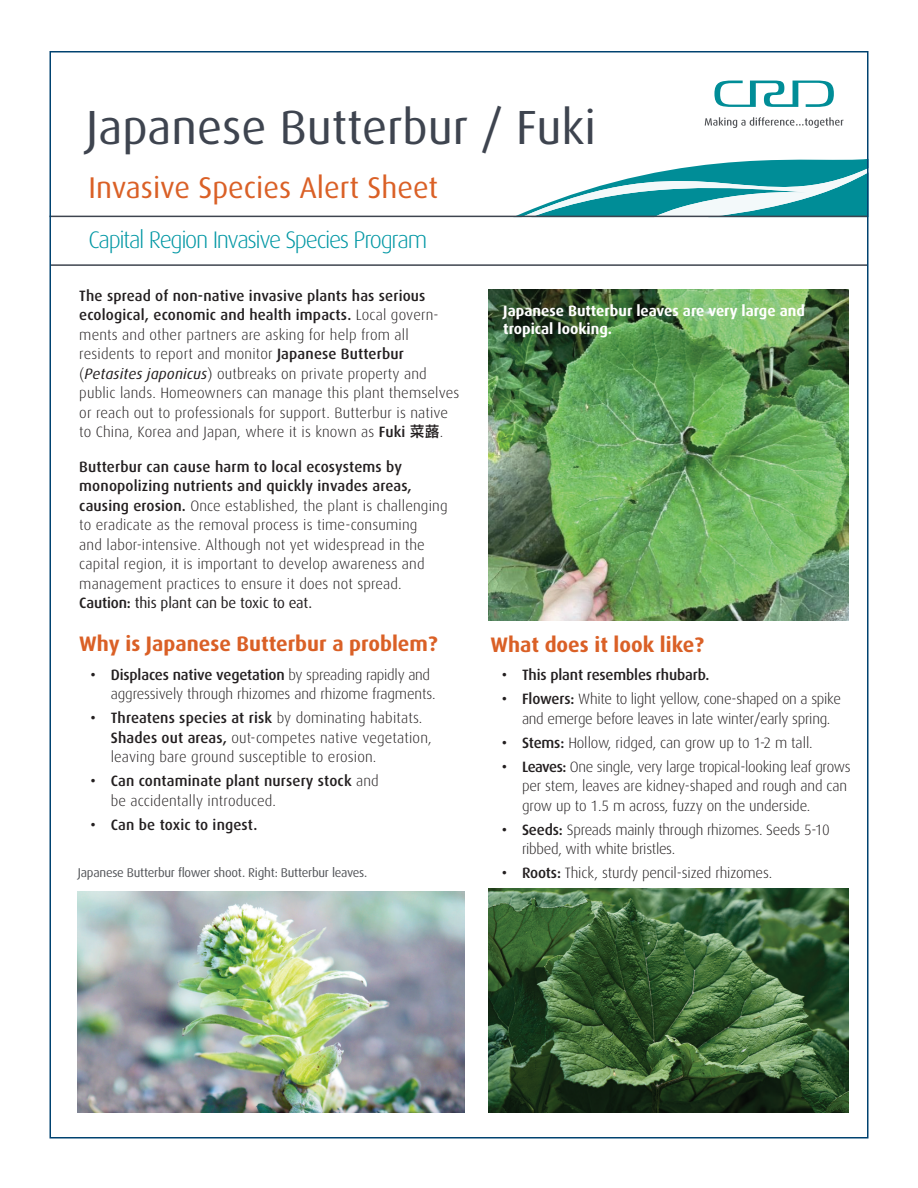
<style>
.page{position:relative;width:918px;height:1188px;background:#fff}
.page>*{position:absolute;margin:0;border:0;box-sizing:border-box;transform-origin:0 0}
.t1{font:48px "Dax OT";color:#3e444f}
.t2{font:30px "Dax OT";color:#da6026}
.t3{font:300 24px "Dax OT";letter-spacing:-.055em;color:#0097a4}
.t4{font:700 21px "Dax OT";color:#da6026}
.t5{font:300 15px/19.5px "Dax OT";color:#231f20}
.t6{font:300 15px/19.5px "Dax OT";letter-spacing:-.02em;color:#231f20}
.t7{font:500 15px/19.5px "Dax OT";letter-spacing:.005em;color:#231f20}
.t8{font:700 15px/18px "Dax OT";color:#fff}
.t9{font:12.75px "Dax OT";letter-spacing:-.02em;color:#54565a}
.s1{font-weight:500}
.s2{font-weight:400;font-style:italic}
.s3{font-family:"HP Simplified Jpan";font-weight:400}
.s4{font-weight:400}
.s5{font-weight:300}
</style>
<div class="page">
<svg style="left:513px;top:143px;width:356px;height:76px"></svg>
<img style="left:489px;top:889px;width:360px;height:224px">
<hr style="left:50px;top:264px;width:818px;height:2px;background:#3e444f">
<hr style="left:50px;top:216px;width:817px;height:1px;background:#3e444f">
<svg style="left:714px;top:81px;width:120px;height:26px"></svg>
<svg style="left:705px;top:117px;width:139px;height:11px"></svg>
<img style="left:78px;top:891px;width:386px;height:222px">
<img style="left:489px;top:290px;width:360px;height:331px">
<h1 class="t1" style="left:86px;top:82px;width:511px">Japanese Butterbur / Fuki</h1>
<h2 class="t2" style="left:88px;top:159px;width:351px">Invasive Species Alert Sheet</h2>
<h3 class="t3" style="left:88px;top:216px;width:340px">Capital Region Invasive Species Program</h3>
<p class="t5" style="left:79px;top:283px;width:382px"><span class="s1">The spread of non-native invasive plants has serious ecological, economic and health impacts.</span> Local govern&shy;ments and other partners are asking for help from all residents to report and monitor <span class="s1">Japanese Butterbur </span>(<span class="s2">Petasites japonicus</span>) outbreaks on private property and public lands. Homeowners can manage this plant themselves or reach out to professionals for support. Butterbur is native to China, Korea and Japan, where it is known as <span class="s1">Fuki</span> <span class="s3">菜蕗</span>.</p>
<p class="t5" style="left:79px;top:454px;width:370px"><span class="s1">Butterbur can cause harm to local ecosystems by monopolizing nutrients and quickly invades areas, causing erosion.</span> Once established, the plant is challenging to eradicate as the removal process is time-consuming<br>and labor-intensive. Although not yet widespread in the capital region, it is important to develop awareness and management practices to ensure it does not spread.<br><span class="s1">Caution:</span> <span class="s4">this plant can be toxic to eat.</span></p>
<h3 class="t4" style="left:79px;top:624px;width:360px">Why is Japanese Butterbur a problem?</h3>
<p class="t5" style="left:111px;top:662px;width:326px;text-indent:-20px"><span class="s1">• Displaces native vegetation</span> by spreading rapidly and aggressively through rhizomes and rhizome fragments.</p>
<p class="t5" style="left:111px;top:706px;width:322px;text-indent:-20px"><span class="s1">• Threatens species at risk</span> by dominating habitats.<br><span class="s1">Shades out areas,</span> out-competes native vegetation, leaving bare ground susceptible to erosion.</p>
<p class="t7" style="left:111px;top:769px;width:269px;text-indent:-20px">• Can contaminate plant nursery stock <span class="s5">and be accidentally introduced.</span></p>
<p class="t7" style="left:91px;top:812px;width:168px">• Can be toxic to ingest.</p>
<p class="t9" style="left:78px;top:861px;width:291px">Japanese Butterbur flower shoot. Right: Butterbur leaves.</p>
<p class="t8" style="left:503px;top:299px;width:303px">Japanese Butterbur leaves are very large and tropical looking.</p>
<h3 class="t4" style="left:490px;top:624px;width:215px">What does it look like?</h3>
<p class="t7" style="left:502px;top:663px;width:209px">• This plant resembles rhubarb.</p>
<p class="t6" style="left:522px;top:687px;width:321px;text-indent:-20px"><span class="s1">• Flowers:</span> White to light yellow, cone-shaped on a spike and emerge before leaves in late winter/early spring.</p>
<p class="t5" style="left:502px;top:730px;width:313px"><span class="s1">• Stems:</span> Hollow, ridged, can grow up to 1-2 m tall.</p>
<p class="t6" style="left:522px;top:754px;width:330px;text-indent:-20px"><span class="s1">• Leaves:</span> One single, very large tropical-looking leaf grows per stem, leaves are kidney-shaped and rough and can grow up to 1.5 m across, fuzzy on the underside.</p>
<p class="t6" style="left:522px;top:817px;width:309px;text-indent:-20px"><span class="s1">• Seeds:</span> Spreads mainly through rhizomes. Seeds 5-10 ribbed, with white bristles.</p>
<p class="t5" style="left:502px;top:861px;width:272px"><span class="s1">• Roots:</span> Thick, sturdy pencil-sized rhizomes.</p>
</div>
